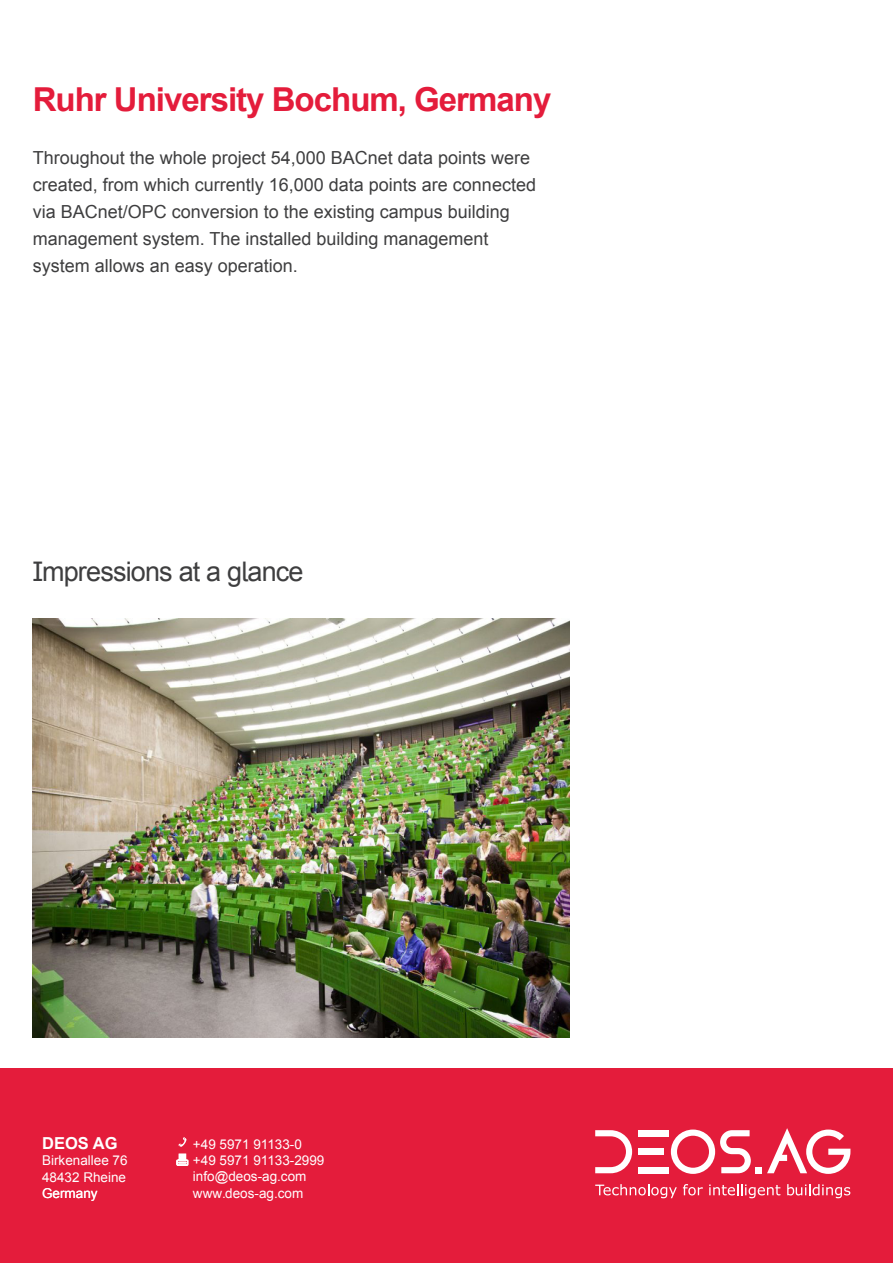
<style>
.page{position:relative;width:893px;height:1263px;background:#fff}
.page>*{position:absolute;margin:0;border:0;box-sizing:border-box;transform-origin:0 0}
.t1{font:700 33px "Arial";letter-spacing:-.03em;color:#e41c3b}
.t2{font:27px "Arial";letter-spacing:-.03em;color:#3e3e3f}
.t3{font:18px/27px "Arial";color:#3e3e3f}
.t4{font:700 16.5px "Arial";color:#fff}
.t5{font:13.5px/16.2px "Arial";color:#fff;text-align:justify}
</style>
<div class="page">
<div style="left:0;top:1068px;width:893px;height:195px;background:#e41c3b"></div>
<svg style="left:595px;top:1130px;width:37px;height:43px"></svg>
<div style="left:638px;top:1130px;width:31px;height:6px;background:#fff"></div>
<div style="left:638px;top:1149px;width:26px;height:6px;background:#fff"></div>
<div style="left:638px;top:1167px;width:31px;height:6px;background:#fff"></div>
<svg style="left:671px;top:1129px;width:90px;height:45px"></svg>
<svg style="left:767px;top:1128px;width:83px;height:46px"></svg>
<svg style="left:595px;top:1184px;width:82px;height:14px"></svg>
<svg style="left:683px;top:1184px;width:20px;height:11px"></svg>
<svg style="left:709px;top:1184px;width:71px;height:14px"></svg>
<svg style="left:787px;top:1184px;width:63px;height:14px"></svg>
<svg style="left:178px;top:1137px;width:9px;height:10px"></svg>
<svg style="left:176px;top:1154px;width:12px;height:12px"></svg>
<img style="left:33px;top:619px;width:537px;height:418px">
<h1 class="t1" style="left:33px;top:76px;width:520px">Ruhr University Bochum, Germany</h1>
<p class="t3" style="left:33px;top:146px;width:505px">Throughout the whole project 54,000 BACnet data points were created, from which currently 16,000 data points are connected via BACnet/OPC conversion to the existing campus building management system. The installed building management system allows an easy operation.</p>
<h2 class="t2" style="left:33px;top:553px;width:272px">Impressions at a glance</h2>
<p class="t4" style="left:42px;top:1137px;width:77px">DEOS AG</p>
<p class="t5" style="left:42px;top:1154px;width:87px">Birkenallee 76<br>48432 Rheine Germany</p>
<p class="t5" style="left:193px;top:1137px;width:133px;text-align:left">+49 5971 91133-0 +49 5971 91133-2999 info@deos-ag.com www.deos-ag.com</p>
</div>
